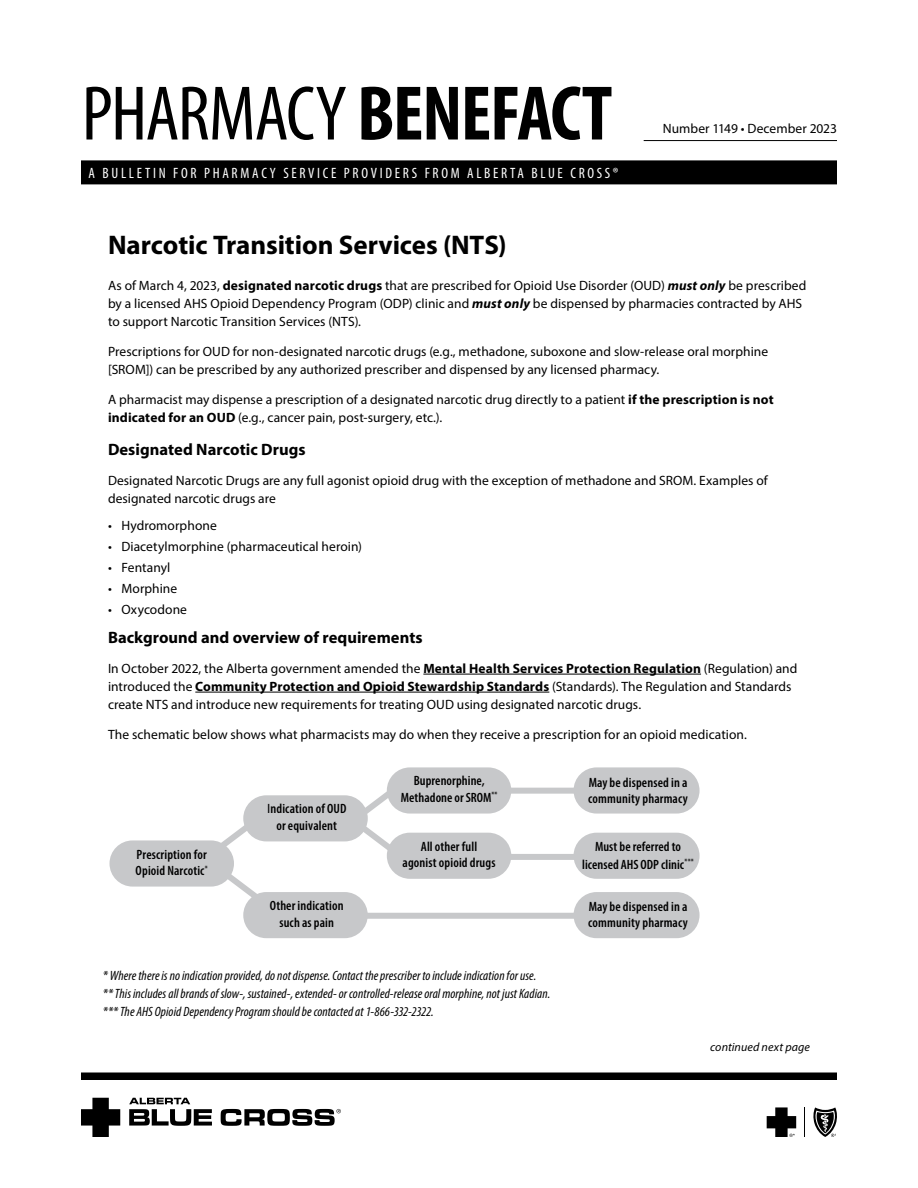
<style>
.page{position:relative;width:918px;height:1188px;background:#fff}
.page>*{position:absolute;margin:0;border:0;box-sizing:border-box;transform-origin:0 0}
.t1{font:condensed 78px "Myriad Pro";letter-spacing:-.02em;color:#000}
.t2{font:700 27px "Myriad Pro";letter-spacing:-.005em;color:#000}
.t3{font:700 16.5px "Myriad Pro";color:#000}
.t4{font:condensed 15px "Myriad Pro";letter-spacing:.18em;color:#fff}
.t5{font:13.5px/18px "Myriad Pro";letter-spacing:.005em;color:#000}
.t6{font:italic condensed 13.5px/18px "Myriad Pro";letter-spacing:.005em;color:#000}
.t7{font:600 condensed 13.5px/16.5px "Myriad Pro";letter-spacing:.01em;color:#000;text-align:center}
.t8{font:italic 12px "Myriad Pro";letter-spacing:.01em;color:#000}
.s1{font-weight:700}
.s2{font-weight:700;font-style:italic}
.s3{font-weight:400;font-stretch:normal}
</style>
<div class="page">
<div style="left:81px;top:160px;width:756px;height:24px;background:#000"></div>
<hr style="left:644px;top:140px;width:193px;height:1px;background:#000">
<div style="left:81px;top:1072px;width:756px;height:8px;background:#000"></div>
<svg style="left:813px;top:1107px;width:24px;height:30px"></svg>
<hr style="left:804px;top:1107px;width:1px;height:30px;background:#000">
<svg style="left:767px;top:1107px;width:29px;height:30px"></svg>
<svg style="left:129px;top:1098px;width:83px;height:28px"></svg>
<svg style="left:221px;top:1109px;width:120px;height:17px"></svg>
<svg style="left:81px;top:1098px;width:39px;height:39px"></svg>
<div style="left:444px;top:854px;width:142px;height:6px;background:#c7c8ca"></div>
<div style="left:444px;top:788px;width:142px;height:6px;background:#c7c8ca"></div>
<hr style="left:423px;top:674px;width:278px;height:1px;background:#000">
<hr style="left:195px;top:692px;width:354px;height:1px;background:#000">
<div style="left:110px;top:840px;width:124px;height:47px;background:#c7c8ca;border-radius:23px"></div>
<div style="left:243px;top:892px;width:125px;height:46px;background:#c7c8ca;border-radius:23px"></div>
<div style="left:574px;top:892px;width:126px;height:46px;background:#c7c8ca;border-radius:23px"></div>
<div style="left:574px;top:833px;width:126px;height:46px;background:#c7c8ca;border-radius:23px"></div>
<div style="left:574px;top:767px;width:126px;height:47px;background:#c7c8ca;border-radius:23px"></div>
<div style="left:387px;top:833px;width:124px;height:46px;background:#c7c8ca;border-radius:23px"></div>
<div style="left:243px;top:795px;width:125px;height:46px;background:#c7c8ca;border-radius:23px"></div>
<div style="left:387px;top:767px;width:124px;height:47px;background:#c7c8ca;border-radius:23px"></div>
<svg style="left:214px;top:814px;width:47px;height:40px"></svg>
<svg style="left:217px;top:866px;width:47px;height:40px"></svg>
<svg style="left:354px;top:781px;width:49px;height:71px"></svg>
<div style="left:364px;top:913px;width:222px;height:6px;background:#c7c8ca"></div>
<h1 class="t1" style="left:82px;top:67px;width:532px">PHARMACY <span class="s1">BENEFACT</span></h1>
<p class="t4" style="left:89px;top:164px;width:531px">A BULLETIN FOR PHARMACY SERVICE PROVIDERS FROM ALBERTA BLUE CROSS®</p>
<p class="t5" style="left:663px;top:120px;width:176px">Number 1149 • December 2023</p>
<h2 class="t2" style="left:108px;top:228px;width:400px">Narcotic Transition Services (NTS)</h2>
<p class="t5" style="left:108px;top:277px;width:700px">As of March 4, 2023, <span class="s1">designated narcotic drugs</span> that are prescribed for Opioid Use Disorder (OUD) <span class="s2">must only</span> be prescribed by a licensed AHS Opioid Dependency Program (ODP) clinic and <span class="s2">must only</span> be dispensed by pharmacies contracted by AHS to support Narcotic Transition Services (NTS).</p>
<p class="t5" style="left:108px;top:342px;width:662px">Prescriptions for OUD for non-designated narcotic drugs (e.g., methadone, suboxone and slow-release oral morphine [SROM]) can be prescribed by any authorized prescriber and dispensed by any licensed pharmacy.</p>
<p class="t5" style="left:108px;top:390px;width:667px">A pharmacist may dispense a prescription of a designated narcotic drug directly to a patient <span class="s1">if the prescription is not indicated for an OUD</span> (e.g., cancer pain, post-surgery, etc.).</p>
<p class="t3" style="left:108px;top:439px;width:199px">Designated Narcotic Drugs</p>
<p class="t5" style="left:108px;top:472px;width:661px">Designated Narcotic Drugs are any full agonist opioid drug with the exception of methadone and SROM. Examples of designated narcotic drugs are</p>
<p class="t5" style="left:108px;top:517px;width:110px">• Hydromorphone</p>
<p class="t5" style="left:108px;top:538px;width:256px">• Diacetylmorphine (pharmaceutical heroin)</p>
<p class="t5" style="left:108px;top:559px;width:64px">• Fentanyl</p>
<p class="t5" style="left:108px;top:580px;width:71px">• Morphine</p>
<p class="t5" style="left:108px;top:601px;width:81px">• Oxycodone</p>
<p class="t3" style="left:108px;top:626px;width:316px">Background and overview of requirements</p>
<p class="t5" style="left:108px;top:659px;width:691px">In October 2022, the Alberta government amended the <span class="s1">Mental Health Services Protection Regulation</span> (Regulation) and introduced the <span class="s1">Community Protection and Opioid Stewardship Standards</span> (Standards). The Regulation and Standards create NTS and introduce new requirements for treating OUD using designated narcotic drugs.</p>
<p class="t5" style="left:108px;top:725px;width:640px">The schematic below shows what pharmacists may do when they receive a prescription for an opioid medication.</p>
<p class="t7" style="left:136px;top:846px;width:74px;text-align:left">Prescription for<br>Opioid Narcotic<sup>*</sup></p>
<p class="t7" style="left:267px;top:800px;width:81px"><span class="s3">I</span>ndication of OUD or equivalent</p>
<p class="t7" style="left:270px;top:897px;width:75px">Other indication such as pain</p>
<p class="t7" style="left:401px;top:773px;width:98px">Buprenorphine,<br>Methadone or SROM<sup>**</sup></p>
<p class="t7" style="left:403px;top:838px;width:94px">All other full agonist opioid drugs</p>
<p class="t6" style="left:103px;top:967px;width:449px">* Where there is no indication provided, do not dispense. Contact the prescriber to include indication for use.<br>** This includes all brands of slow-, sustained-, extended- or controlled-release oral morphine, not just Kadian. *** The AHS Opioid Dependency Program should be contacted at 1-866-332-2322.</p>
<p class="t7" style="left:588px;top:774px;width:101px;text-align:left">May be dispensed in a community pharmacy</p>
<p class="t7" style="left:582px;top:837px;width:113px;line-height:18px">Must be referred to licensed AHS ODP clinic<sup>***</sup></p>
<p class="t7" style="left:588px;top:898px;width:101px;text-align:left">May be dispensed in a community pharmacy</p>
<p class="t8" style="left:710px;top:1040px;width:101px">continued next page</p>
</div>
